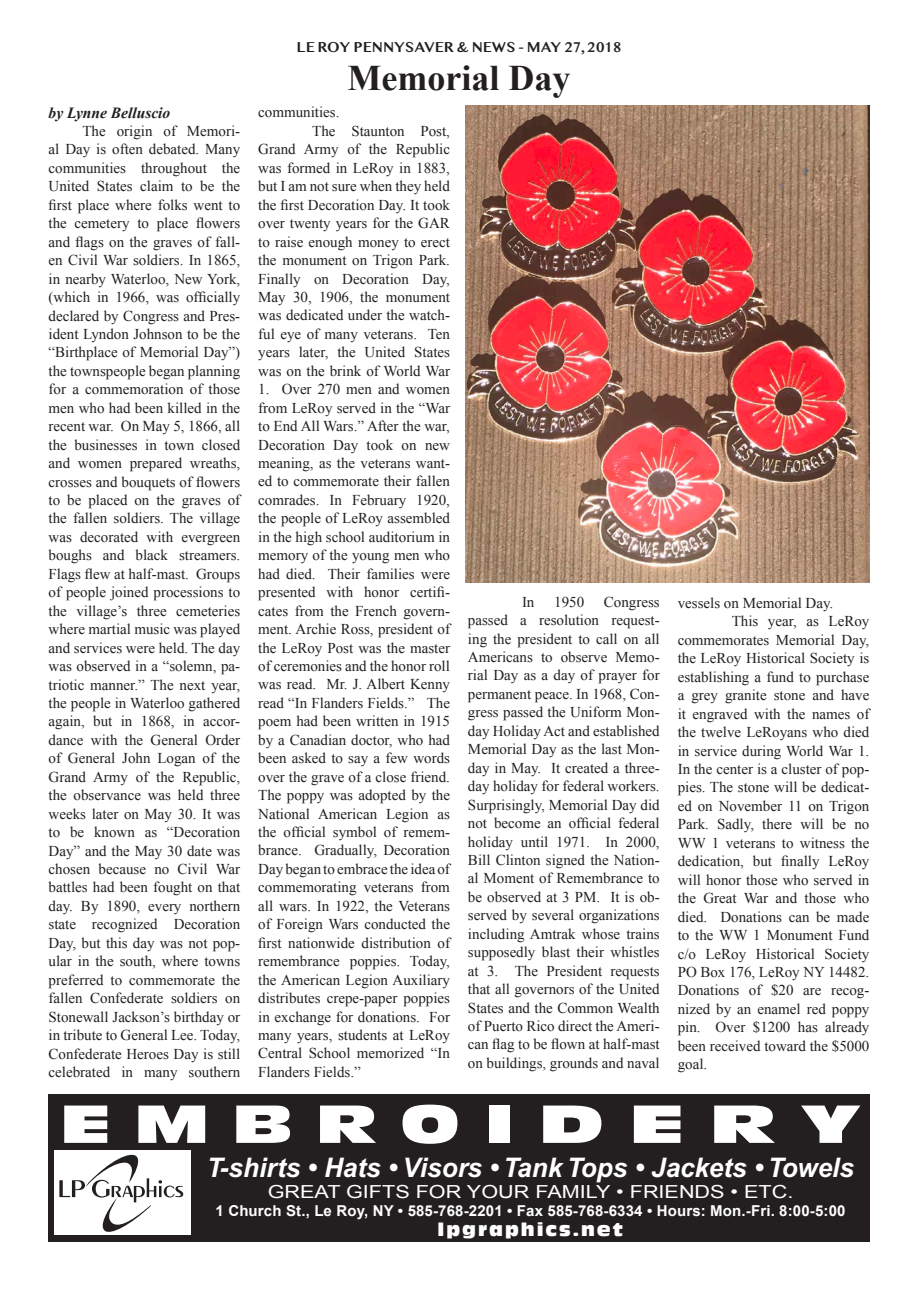
<style>
.page{position:relative;width:918px;height:1296px;background:#fff}
.page>*{position:absolute;margin:0;border:0;box-sizing:border-box;transform-origin:0 0}
.t1{font:52.2px "Antique Olive Compact";letter-spacing:.3em;color:#fff;scale:1.41 1}
.t2{font:700 36px "Times New Roman";color:#231f20}
.t3{font:italic 700 27px "Arial";color:#fff}
.t4{font:18px "Arial";color:#fff;scale:1.2 1}
.t5{font:18px "Antique Olive Compact";letter-spacing:.11em;color:#fff}
.t6{font:italic 700 15.45px "Times New Roman";color:#231f20}
.t7{font:15px/18.5px "Times New Roman";color:#231f20;text-align:justify}
.t8{font:700 15px "Arial";letter-spacing:.01em;color:#fff}
.t9{font:700 15px "Kannada MN";color:#231f20}
</style>
<div class="page">
<div style="left:49px;top:1094px;width:821px;height:147px;background:#231f20"></div>
<div style="left:55px;top:1151px;width:136px;height:84px;background:#fff"></div>
<svg style="left:59px;top:1155px;width:124px;height:77px"></svg>
<img style="left:466px;top:106px;width:403px;height:477px">
<p class="t6" style="left:49px;top:103px;width:123px">by Lynne Belluscio</p>
<p class="t7" style="left:49px;top:122px;width:193px;text-indent:34px">The origin of Memori&shy;al Day is often debated. Many communities throughout the United States claim to be the first place where folks went to the cemetery to place flowers and flags on the graves of fall&shy;en Civil War soldiers. In 1865, in nearby Waterloo, New York, (which in 1966, was officially declared by Congress and Pres&shy;ident Lyndon Johnson to be the “Birthplace of Memorial Day”) the townspeople began planning for a commemoration of those men who had been killed in the recent war. On May 5, 1866, all the businesses in town closed and women prepared wreaths, crosses and bouquets of flowers to be placed on the graves of the fallen soldiers. The village was decorated with evergreen boughs and black streamers.<br>Flags flew at half-mast. Groups of people joined processions to the village’s three cemeteries where martial music was played and services were held. The day was observed in a “solemn, pa&shy;triotic manner.” The next year, the people in Waterloo gathered again, but in 1868, in accor&shy;dance with the General Order of General John Logan of the Grand Army of the Republic, the observance was held three weeks later on May 30. It was to be known as “Decoration Day” and the May 30 date was chosen because no Civil War battles had been fought on that day. By 1890, every northern state recognized Decoration Day, but this day was not pop&shy;ular in the south, where towns preferred to commemorate the fallen Confederate soldiers on Stonewall Jackson’s birthday or in tribute to General Lee. Today, Confederate Heroes Day is still celebrated in many southern</p>
<p class="t9" style="left:297px;top:38px;width:326px">LE ROY PENNYSAVER &amp; NEWS - MAY 27, 2018</p>
<h2 class="t2" style="left:348px;top:53px;width:224px">Memorial Day</h2>
<p class="t7" style="left:258px;top:103px;width:83px">communities.</p>
<p class="t7" style="left:312px;top:121px;width:139px">The Staunton Post,</p>
<p class="t7" style="left:258px;top:140px;width:193px">Grand Army of the Republic</p>
<p class="t7" style="left:258px;top:158px;width:193px">was formed in LeRoy in 1883,</p>
<p class="t7" style="left:258px;top:177px;width:193px">but I am not sure when they held</p>
<p class="t7" style="left:258px;top:195px;width:193px">the first Decoration Day. It took</p>
<p class="t7" style="left:258px;top:214px;width:193px">over twenty years for the GAR</p>
<p class="t7" style="left:258px;top:232px;width:193px">to raise enough money to erect</p>
<p class="t7" style="left:258px;top:251px;width:193px">the monument on Trigon Park.</p>
<p class="t7" style="left:258px;top:269px;width:193px">Finally on Decoration Day,</p>
<p class="t7" style="left:258px;top:287px;width:193px">May 30, 1906, the monument</p>
<p class="t7" style="left:258px;top:306px;width:193px">was dedicated under the watch-</p>
<p class="t7" style="left:258px;top:324px;width:193px">ful eye of many veterans. Ten</p>
<p class="t7" style="left:258px;top:343px;width:193px">years later, the United States</p>
<p class="t7" style="left:258px;top:361px;width:193px">was on the brink of World War</p>
<p class="t7" style="left:258px;top:380px;width:193px">1. Over 270 men and women from LeRoy served in the “War to End All Wars.” After the war, Decoration Day took on new meaning, as the veterans want&shy;ed to commemorate their fallen comrades. In February 1920, the people of LeRoy assembled in the high school auditorium in memory of the young men who had died. Their families were presented with honor certifi&shy;cates from the French govern&shy;ment. Archie Ross, president of the LeRoy Post was the master of ceremonies and the honor roll was read. Mr. J. Albert Kenny read “In Flanders Fields.” The poem had been written in 1915 by a Canadian doctor, who had been asked to say a few words over the grave of a close friend.<br>The poppy was adopted by the National American Legion as the official symbol of remem&shy;brance. Gradually, Decoration Day began to embrace the idea of commemorating veterans from all wars. In 1922, the Veterans of Foreign Wars conducted the first nationwide distribution of remembrance poppies. Today, the American Legion Auxiliary distributes crepe-paper poppies in exchange for donations. For many years, students at LeRoy Central School memorized “In Flanders Fields.”</p>
<p class="t7" style="left:468px;top:592px;width:193px;text-indent:136px">Congress passed a resolution request&shy;ing the president to call on all Americans to observe Memo&shy;rial Day as a day of prayer for permanent peace. In 1968, Con&shy;gress passed the Uniform Mon&shy;day Holiday Act and established Memorial Day as the last Mon&shy;day in May. It created a three&shy;day holiday for federal workers.<br>Surprisingly, Memorial Day did not become an official federal holiday until 1971. In 2000, Bill Clinton signed the Nation&shy;al Moment of Remembrance to be observed at 3 PM. It is ob&shy;served by several organizations including Amtrak whose trains supposedly blast their whistles at 3. The President requests that all governors of the United States and the Common Wealth of Puerto Rico direct the Ameri&shy;can flag to be flown at half-mast on buildings, grounds and naval</p>
<p class="t7" style="left:678px;top:593px;width:157px">vessels on Memorial Day.</p>
<p class="t7" style="left:522px;top:592px;width:14px">In</p>
<p class="t7" style="left:554px;top:592px;width:31px">1950</p>
<p class="t7" style="left:732px;top:612px;width:139px">This year, as LeRoy</p>
<p class="t7" style="left:678px;top:630px;width:193px">commemorates Memorial Day,</p>
<p class="t7" style="left:678px;top:649px;width:193px">the LeRoy Historical Society is</p>
<p class="t7" style="left:678px;top:667px;width:193px">establishing a fund to purchase</p>
<p class="t7" style="left:678px;top:686px;width:193px">a grey granite stone and have</p>
<p class="t7" style="left:678px;top:704px;width:193px">it engraved with the names of</p>
<p class="t7" style="left:678px;top:723px;width:193px">the twelve LeRoyans who died</p>
<p class="t7" style="left:678px;top:741px;width:193px">in service during World War 1.</p>
<p class="t7" style="left:678px;top:760px;width:193px">In the center is a cluster of pop-</p>
<p class="t7" style="left:678px;top:778px;width:193px">pies. The stone will be dedicat-</p>
<p class="t7" style="left:678px;top:796px;width:193px">ed on November 11 on Trigon</p>
<p class="t7" style="left:678px;top:815px;width:193px">Park. Sadly, there will be no</p>
<p class="t7" style="left:678px;top:833px;width:193px">WW 1 veterans to witness the</p>
<p class="t7" style="left:678px;top:852px;width:193px">dedication, but finally LeRoy</p>
<p class="t7" style="left:678px;top:870px;width:193px">will honor those who served in</p>
<p class="t7" style="left:678px;top:889px;width:193px">the Great War and those who</p>
<p class="t7" style="left:678px;top:907px;width:193px">died. Donations can be made</p>
<p class="t7" style="left:678px;top:926px;width:193px">to the WW 1 Monument Fund</p>
<p class="t7" style="left:678px;top:944px;width:193px">c/o LeRoy Historical Society</p>
<p class="t7" style="left:678px;top:962px;width:193px">PO Box 176, LeRoy NY 14482.</p>
<p class="t7" style="left:678px;top:981px;width:193px">Donations of $20 are recog-</p>
<p class="t7" style="left:678px;top:999px;width:193px">nized by an enamel red poppy</p>
<p class="t7" style="left:678px;top:1018px;width:193px">pin. Over $1200 has already</p>
<p class="t7" style="left:678px;top:1036px;width:193px">been received toward the $5000</p>
<p class="t7" style="left:678px;top:1055px;width:31px">goal.</p>
<h1 class="t1" style="left:60px;top:1092px;width:570px">EMBROIDERY</h1>
<h3 class="t3" style="left:207px;top:1151px;width:649px">T-shirts • Hats • Visors • Tank Tops • Jackets • Towels</h3>
<p class="t4" style="left:268px;top:1182px;width:440px">GREAT GIFTS FOR YOUR FAMILY • FRIENDS • ETC.</p>
<p class="t8" style="left:216px;top:1201px;width:631px">1 Church St., Le Roy, NY • 585-768-2201 • Fax 585-768-6334 • Hours: Mon.-Fri. 8:00-5:00</p>
<p class="t5" style="left:437px;top:1218px;width:187px">lpgraphics.net</p>
</div>
